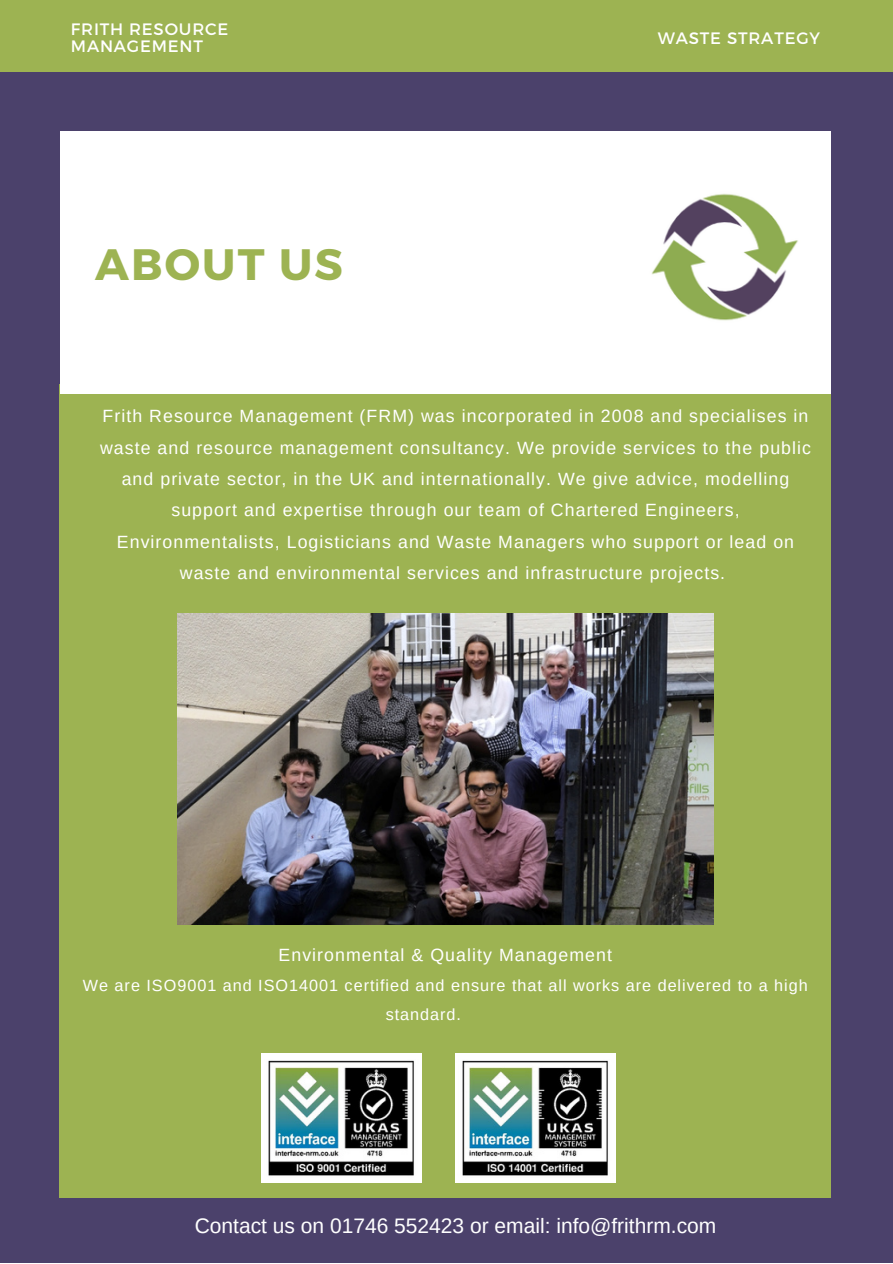
<style>
.page{position:relative;width:893px;height:1264px;background:#fff}
.page>*{position:absolute;margin:0;border:0;box-sizing:border-box;transform-origin:0 0}
.t1{font:700 43.95px "Montserrat";letter-spacing:.05em;color:#9db352}
.t2{font:21px "Arimo";color:#fff}
.t3{font:17.7px/31.5px "Arimo";letter-spacing:.06em;color:#fff;text-align:center}
.t4{font:16.5px/16.8px "Montserrat";letter-spacing:.05em;color:#fff}
.t5{font:16.2px/29.2px "Arimo";letter-spacing:.06em;color:#fff}
</style>
<div class="page">
<div style="left:0;top:0;width:892px;height:1262px;background:#4b416b"></div>
<div style="left:60px;top:385px;width:770px;height:812px;background:#9db352"></div>
<div style="left:60px;top:132px;width:770px;height:262px;background:#fff"></div>
<div style="left:0;top:0;width:892px;height:72px;background:#9db352"></div>
<img style="left:651px;top:193px;width:147px;height:128px">
<img style="left:178px;top:613px;width:535px;height:311px">
<img style="left:261px;top:1053px;width:160px;height:129px">
<img style="left:455px;top:1053px;width:160px;height:129px">
<p class="t4" style="left:71px;top:20px;width:159px">FRITH RESOURCE<br>MANAGEMENT</p>
<p class="t4" style="left:657px;top:28px;width:164px">WASTE STRATEGY</p>
<h1 class="t1" style="left:95px;top:235px;width:249px">ABOUT US</h1>
<p class="t3" style="left:100px;top:400px;width:712px">Frith Resource Management (FRM) was incorporated in 2008 and specialises in waste and resource management consultancy. We provide services to the public and private sector, in the UK and internationally. We give advice, modelling support and expertise through our team of Chartered Engineers, Environmentalists, Logisticians and Waste Managers who support or lead on waste and environmental services and infrastructure projects.</p>
<p class="t3" style="left:278px;top:938px;width:335px">Environmental &amp; Quality Management</p>
<p class="t5" style="left:385px;top:970px;width:423px;text-indent:-303px">We are ISO9001 and ISO14001 certified and ensure that all works are delivered to a high standard.</p>
<p class="t2" style="left:195px;top:1213px;width:523px">Contact us on 01746 552423 or email: info@frithrm.com</p>
</div>
